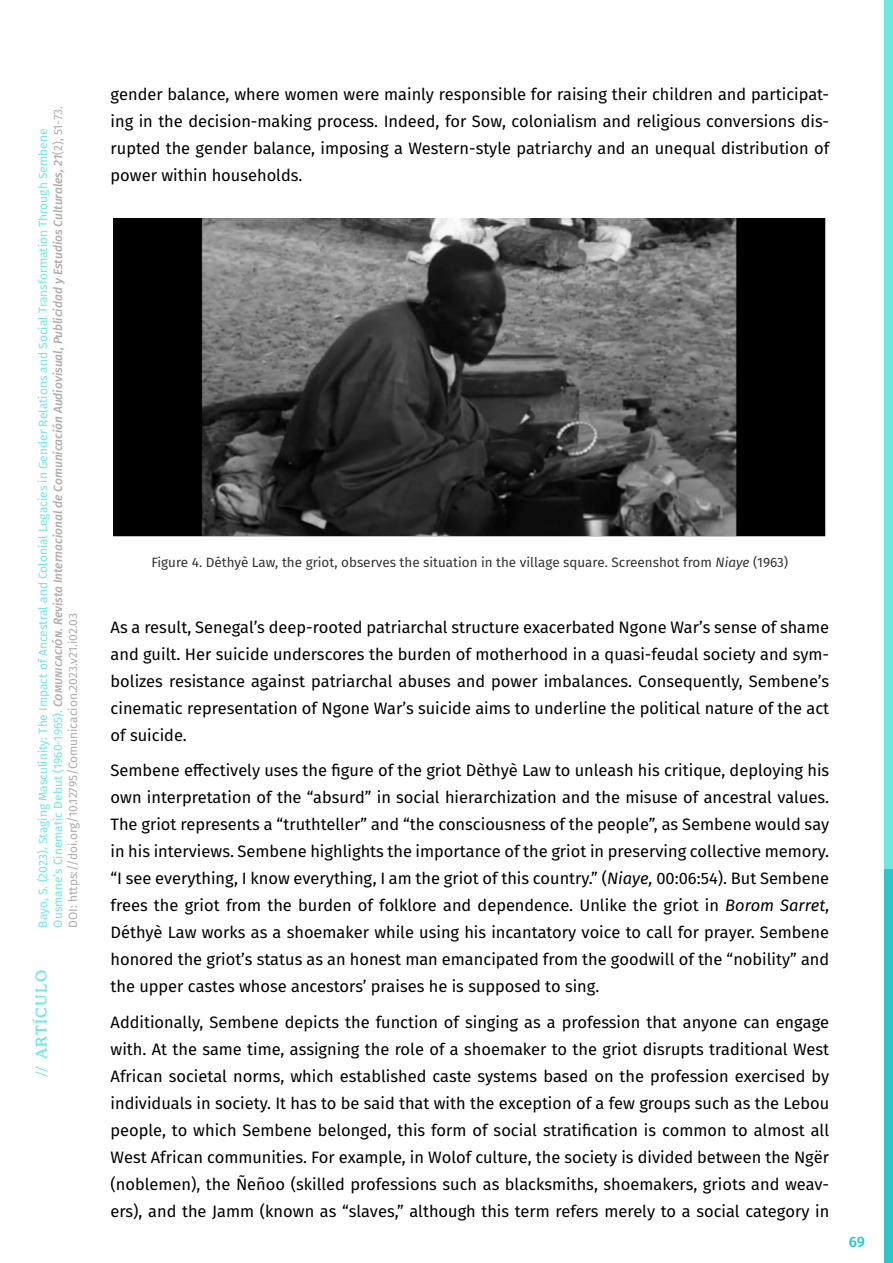
<style>
.page{position:relative;width:893px;height:1263px;background:#fff}
.page>*{position:absolute;margin:0;border:0;box-sizing:border-box;transform-origin:0 0}
.Cuerpo{font:16.5px/27px "Fira Sans";color:#000;text-align:justify}
.t1{font:500 15px "Cooper BT";letter-spacing:.1em;color:#6fe8e1}
.t2{font:500 15px "Fira Sans";color:#2bc8cb}
.Pie_de_fotos{font:13.5px "Fira Sans";color:#333}
.t3{font:12px/15px "Fira Sans";color:#6fe8e1}
.s1{font-weight:500;font-style:italic;color:#adadad}
.s2{color:#adadad}
.s3{font-style:italic}
</style>
<div class="page">
<div style="left:884px;top:868px;width:9px;height:395px;background:#2bc8cb"></div>
<div style="left:884px;top:0;width:9px;height:868px;background:#6fe8e1"></div>
<img style="left:114px;top:219px;width:712px;height:318px">
<p class="t3" style="left:35px;top:927px;width:823px;rotate:-90deg">Bayo, S. (2023). Staging Masculinity: The Impact of Ancestral and Colonial Legacies in Gender Relations and Social Transformation Through Sembene<br>Ousmane’s Cinematic Debut (1960-1965). <span class="s1">Comunicación. Revista Internacional de Comunicación Audiovisual, Publicidad y Estudios Culturales, 21</span><span class="s2">(2), 51-73.<br>DOI: https://doi.org/10.12795/Comunicacion.2023.v21.i02.03</span></p>
<p class="t1" style="left:32px;top:1076px;width:108px;rotate:-90deg">// ARTÍCULO</p>
<p class="Cuerpo" style="left:111px;top:81px;width:720px">gender balance, where women were mainly responsible for raising their children and participat&shy;ing in the decision-making process. Indeed, for Sow, colonialism and religious conversions dis&shy;rupted the gender balance, imposing a Western-style patriarchy and an unequal distribution of power within households.</p>
<p class="Pie_de_fotos" style="left:151px;top:552px;width:638px">Figure 4. Déthyè Law, the griot, observes the situation in the village square. Screenshot from <span class="s3">Niaye</span> (1963)</p>
<p class="Cuerpo" style="left:111px;top:613px;width:720px">As a result, Senegal’s deep-rooted patriarchal structure exacerbated Ngone War’s sense of shame and guilt. Her suicide underscores the burden of motherhood in a quasi-feudal society and sym&shy;bolizes resistance against patriarchal abuses and power imbalances. Consequently, Sembene’s cinematic representation of Ngone War’s suicide aims to underline the political nature of the act of suicide.</p>
<p class="Cuerpo" style="left:111px;top:756px;width:720px">Sembene effectively uses the figure of the griot Dèthyè Law to unleash his critique, deploying his own interpretation of the “absurd” in social hierarchization and the misuse of ancestral values.<br>The griot represents a “truthteller” and “the consciousness of the people”, as Sembene would say in his interviews. Sembene highlights the importance of the griot in preserving collective memory. “I see everything, I know everything, I am the griot of this country.” (<span class="s3">Niaye,</span> 00:06:54). But Sembene frees the griot from the burden of folklore and dependence. Unlike the griot in <span class="s3">Borom Sarret</span>, Déthyè Law works as a shoemaker while using his incantatory voice to call for prayer. Sembene honored the griot’s status as an honest man emancipated from the goodwill of the “nobility” and the upper castes whose ancestors’ praises he is supposed to sing.</p>
<p class="Cuerpo" style="left:111px;top:1008px;width:720px">Additionally, Sembene depicts the function of singing as a profession that anyone can engage with. At the same time, assigning the role of a shoemaker to the griot disrupts traditional West African societal norms, which established caste systems based on the profession exercised by individuals in society. It has to be said that with the exception of a few groups such as the Lebou people, to which Sembene belonged, this form of social stratification is common to almost all West African communities. For example, in Wolof culture, the society is divided between the Ngër (noblemen), the Ñeñoo (skilled professions such as blacksmiths, shoemakers, griots and weav&shy;ers), and the Jamm (known as “slaves,” although this term refers merely to a social category in</p>
<p class="t2" style="left:849px;top:1230px;width:18px">69</p>
</div>
